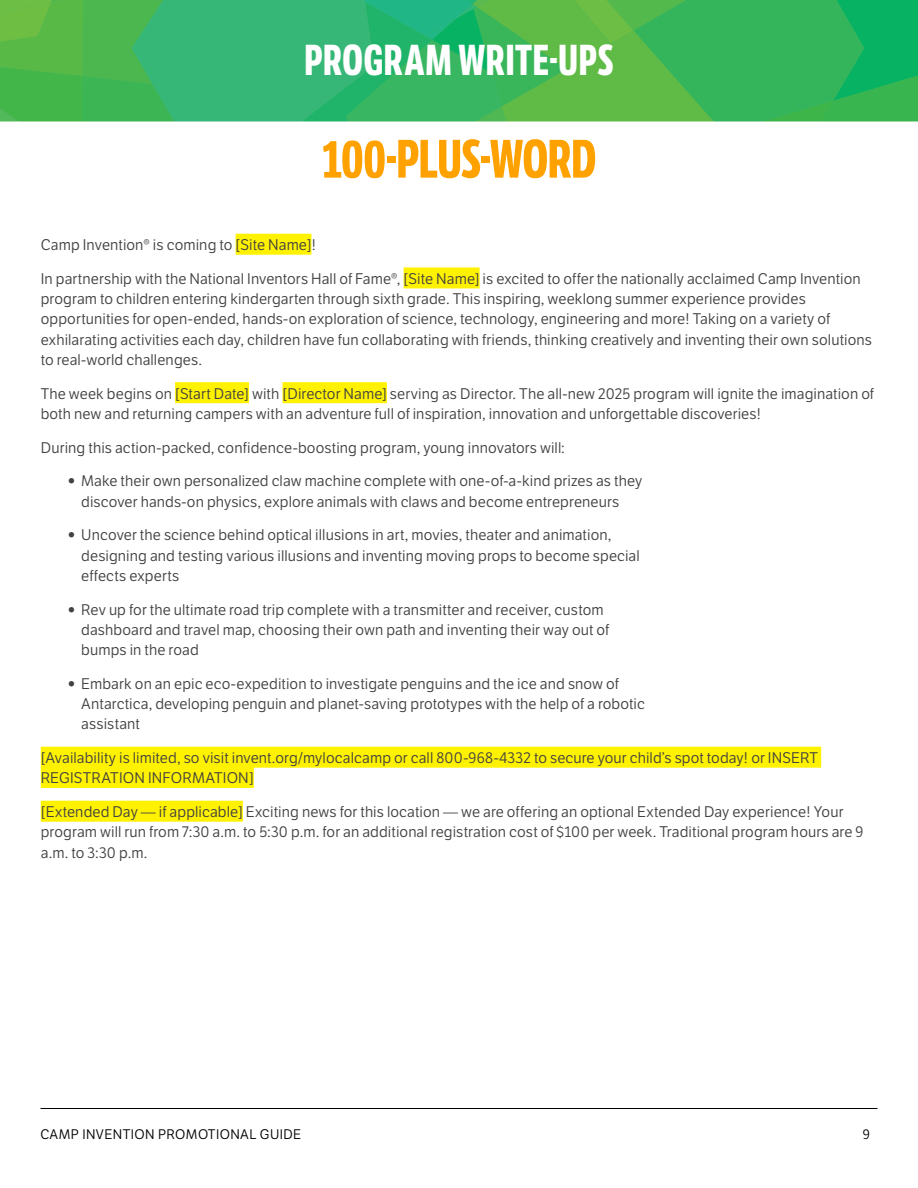
<style>
.page{position:relative;width:918px;height:1188px;background:#fff}
.page>*{position:absolute;margin:0;border:0;box-sizing:border-box;transform-origin:0 0}
.t1{font:700 52.5px "LFT Etica Compressed";letter-spacing:-.01em;color:#ffa200}
.t2{font:700 42px "LFT Etica Compressed";letter-spacing:.015em;color:#fff}
.t3{font:15px/20.2px "LFT Etica";letter-spacing:.005em;color:#414042}
.t4{font:13.5px "LFT Etica";letter-spacing:.03em;color:#000}
.s1{font-family:"Avenir Next";font-weight:500}
</style>
<div class="page">
<hr style="left:40px;top:1108px;width:838px;height:1px;background:#000">
<svg style="left:0;top:0;width:918px;height:122px;background:#3eb75d"></svg>
<div style="left:236px;top:234px;width:75px;height:21px;background:#fff200"></div>
<div style="left:404px;top:267px;width:76px;height:21px;background:#fff200"></div>
<div style="left:175px;top:382px;width:74px;height:21px;background:#fff200"></div>
<div style="left:282px;top:382px;width:105px;height:21px;background:#fff200"></div>
<div style="left:41px;top:747px;width:780px;height:21px;background:#fff200"></div>
<div style="left:41px;top:767px;width:213px;height:21px;background:#fff200"></div>
<div style="left:41px;top:801px;width:202px;height:21px;background:#fff200"></div>
<h2 class="t2" style="left:304px;top:35px;width:311px">PROGRAM WRITE-UPS</h2>
<h1 class="t1" style="left:322px;top:128px;width:276px">100-PLUS-WORD</h1>
<p class="t3" style="left:41px;top:235px;width:277px">Camp Invention® is coming to [Site Name]!</p>
<p class="t3" style="left:41px;top:269px;width:833px">In partnership with the National Inventors Hall of Fame®, [Site Name] is excited to offer the nationally acclaimed Camp Invention program to children entering kindergarten through sixth grade. This inspiring, weeklong summer experience provides opportunities for open-ended, hands-on exploration of science, technology, engineering and more! Taking on a variety of exhilarating activities each day, children have fun collaborating with friends, thinking creatively and inventing their own solutions to real-world challenges.</p>
<p class="t3" style="left:41px;top:384px;width:835px">The week begins on [Start Date] with [Director Name] serving as Director. The all-new 2025 program will ignite the imagination of both new and returning campers with an adventure full of inspiration, innovation and unforgettable discoveries!</p>
<p class="t3" style="left:41px;top:438px;width:526px">During this action-packed, confidence-boosting program, young innovators will:</p>
<p class="t3" style="left:81px;top:471px;width:563px;text-indent:-14px"><span class="s1">•</span> Make their own personalized claw machine complete with one-of-a-kind prizes as they discover hands-on physics, explore animals with claws and become entrepreneurs</p>
<p class="t3" style="left:81px;top:525px;width:560px;text-indent:-14px"><span class="s1">•</span> Uncover the science behind optical illusions in art, movies, theater and animation, designing and testing various illusions and inventing moving props to become special effects experts</p>
<p class="t3" style="left:81px;top:600px;width:530px;text-indent:-14px"><span class="s1">•</span> Rev up for the ultimate road trip complete with a transmitter and receiver, custom dashboard and travel map, choosing their own path and inventing their way out of bumps in the road</p>
<p class="t3" style="left:81px;top:674px;width:565px;text-indent:-14px"><span class="s1">•</span> Embark on an epic eco-expedition to investigate penguins and the ice and snow of<br>Antarctica, developing penguin and planet-saving prototypes with the help of a robotic assistant</p>
<p class="t3" style="left:41px;top:748px;width:779px">[Availability is limited, so visit invent.org/mylocalcamp or call 800-968-4332 to secure your child’s spot today! or INSERT<br>REGISTRATION INFORMATION]</p>
<p class="t3" style="left:41px;top:802px;width:824px">[Extended Day — if applicable] Exciting news for this location — we are offering an optional Extended Day experience! Your program will run from 7:30 a.m. to 5:30 p.m. for an additional registration cost of $100 per week. Traditional program hours are 9 a.m. to 3:30 p.m.</p>
<p class="t4" style="left:40px;top:1126px;width:262px">CAMP INVENTION PROMOTIONAL GUIDE</p>
<p class="t4" style="left:863px;top:1126px;width:9px">9</p>
</div>
